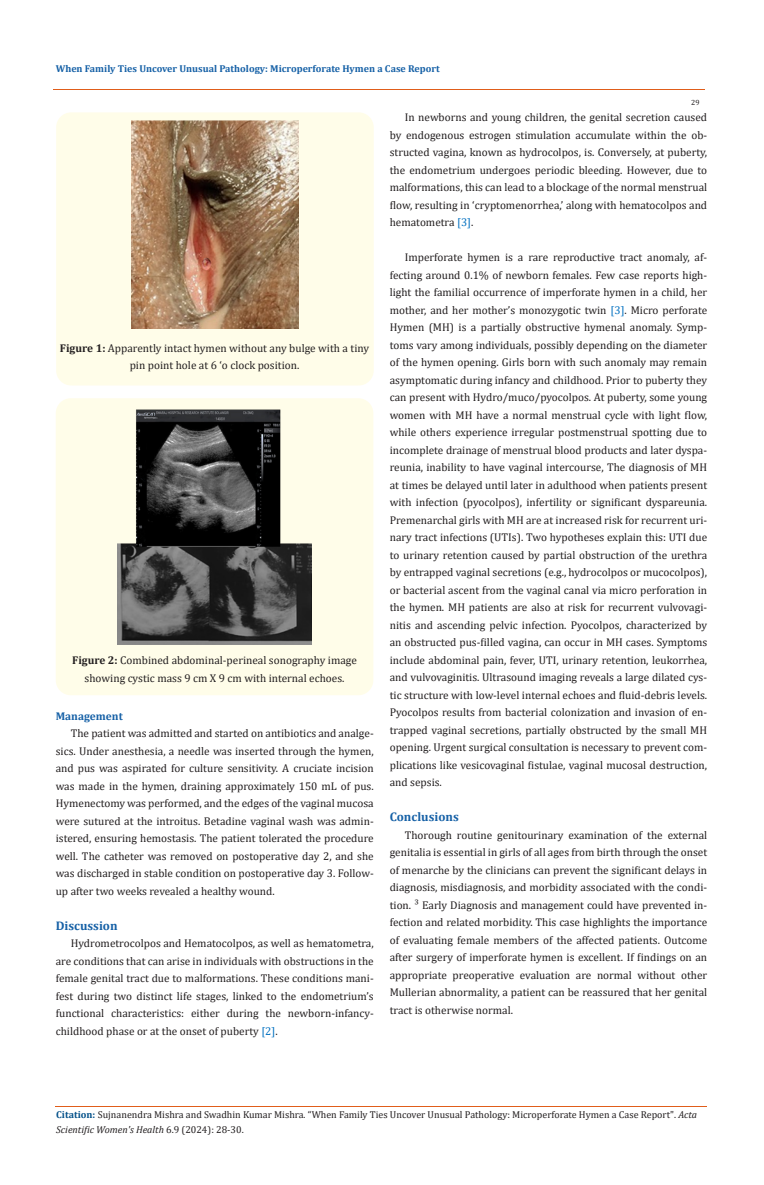
<style>
.page{position:relative;width:764px;height:1185px;background:#fff}
.page>*{position:absolute;margin:0;border:0;box-sizing:border-box;transform-origin:0 0}
.t1{font:700 12.5px "Cambria";color:#1560a6}
.t2{font:11.25px/17.5px "Cambria";color:#231f20;text-align:justify}
.t3{font:700 11.25px "Cambria";color:#1560a6}
.t4{font:10px/15px "Cambria";color:#231f20}
.t5{font:700 10px "Cambria";color:#1560a6}
.t6{font:7.5px "Cambria";color:#231f20}
.s1{font-weight:700}
.s2{color:#0070c0}
.s3{font-weight:700;color:#035089}
.s4{font-style:italic}
</style>
<div class="page">
<div style="left:56px;top:112px;width:318px;height:274px;background:#fffde9;border-radius:15px"></div>
<div style="left:56px;top:398px;width:317px;height:297px;background:#fffde9;border-radius:15px"></div>
<img style="left:131px;top:120px;width:167px;height:209px">
<img style="left:118px;top:409px;width:194px;height:236px">
<hr style="left:53px;top:90px;width:651px;height:1px;background:#e05d1a">
<hr style="left:55px;top:1106px;width:652px;height:1px;background:#e05d1a">
<p class="t5" style="left:56px;top:61px;width:385px">When Family Ties Uncover Unusual Pathology: Microperforate Hymen a Case Report</p>
<p class="t6" style="left:691px;top:98px;width:10px">29</p>
<p class="t2" style="left:60px;top:339px;width:311px;text-align:center"><span class="s1">Figure 1:</span> Apparently intact hymen without any bulge with a tiny pin point hole at 6 ‘o clock position.</p>
<p class="t2" style="left:72px;top:652px;width:286px;text-align:center"><span class="s1">Figure 2:</span> Combined abdominal-perineal sonography image showing cystic mass 9 cm X 9 cm with internal echoes.</p>
<p class="t3" style="left:56px;top:708px;width:69px">Management</p>
<p class="t2" style="left:56px;top:725px;width:319px;text-indent:15px">The patient was admitted and started on antibiotics and analge&shy;sics. Under anesthesia, a needle was inserted through the hymen, and pus was aspirated for culture sensitivity. A cruciate incision was made in the hymen, draining approximately 150 mL of pus.<br>Hymenectomy was performed, and the edges of the vaginal mucosa were sutured at the introitus. Betadine vaginal wash was admin&shy;istered, ensuring hemostasis. The patient tolerated the procedure well. The catheter was removed on postoperative day 2, and she was discharged in stable condition on postoperative day 3. Follow&shy;up after two weeks revealed a healthy wound.</p>
<p class="t1" style="left:56px;top:917px;width:63px">Discussion</p>
<p class="t2" style="left:56px;top:935px;width:319px;text-indent:15px">Hydrometrocolpos and Hematocolpos, as well as hematometra, are conditions that can arise in individuals with obstructions in the female genital tract due to malformations. These conditions mani&shy;fest during two distinct life stages, linked to the endometrium’s functional characteristics: either during the newborn-infancy&shy;childhood phase or at the onset of puberty <span class="s2">[2]</span>.</p>
<p class="t2" style="left:390px;top:108px;width:319px;text-indent:15px">In newborns and young children, the genital secretion caused by endogenous estrogen stimulation accumulate within the ob&shy;structed vagina, known as hydrocolpos, is. Conversely, at puberty, the endometrium undergoes periodic bleeding. However, due to malformations, this can lead to a blockage of the normal menstrual flow, resulting in ‘cryptomenorrhea,’ along with hematocolpos and hematometra <span class="s2">[3]</span>.</p>
<p class="t2" style="left:390px;top:248px;width:319px;text-indent:15px">Imperforate hymen is a rare reproductive tract anomaly, af&shy;fecting around 0.1% of newborn females. Few case reports high&shy;light the familial occurrence of imperforate hymen in a child, her mother, and her mother’s monozygotic twin <span class="s2">[3]</span>. Micro perforate Hymen (MH) is a partially obstructive hymenal anomaly. Symp&shy;toms vary among individuals, possibly depending on the diameter of the hymen opening. Girls born with such anomaly may remain asymptomatic during infancy and childhood. Prior to puberty they can present with Hydro/muco/pyocolpos. At puberty, some young women with MH have a normal menstrual cycle with light flow, while others experience irregular postmenstrual spotting due to incomplete drainage of menstrual blood products and later dyspa&shy;reunia, inability to have vaginal intercourse, The diagnosis of MH at times be delayed until later in adulthood when patients present with infection (pyocolpos), infertility or significant dyspareunia.<br>Premenarchal girls with MH are at increased risk for recurrent uri&shy;nary tract infections (UTIs). Two hypotheses explain this: UTI due to urinary retention caused by partial obstruction of the urethra by entrapped vaginal secretions (e.g., hydrocolpos or mucocolpos), or bacterial ascent from the vaginal canal via micro perforation in the hymen. MH patients are also at risk for recurrent vulvovagi&shy;nitis and ascending pelvic infection. Pyocolpos, characterized by an obstructed pus-filled vagina, can occur in MH cases. Symptoms include abdominal pain, fever, UTI, urinary retention, leukorrhea, and vulvovaginitis. Ultrasound imaging reveals a large dilated cys&shy;tic structure with low-level internal echoes and fluid-debris levels.<br>Pyocolpos results from bacterial colonization and invasion of en&shy;trapped vaginal secretions, partially obstructed by the small MH opening. Urgent surgical consultation is necessary to prevent com&shy;plications like vesicovaginal fistulae, vaginal mucosal destruction, and sepsis.</p>
<p class="t1" style="left:390px;top:808px;width:70px">Conclusions</p>
<p class="t2" style="left:390px;top:826px;width:319px;text-indent:15px">Thorough routine genitourinary examination of the external genitalia is essential in girls of all ages from birth through the onset of menarche by the clinicians can prevent the significant delays in diagnosis, misdiagnosis, and morbidity associated with the condi&shy;tion. ³ Early Diagnosis and management could have prevented in&shy;fection and related morbidity. This case highlights the importance of evaluating female members of the affected patients. Outcome after surgery of imperforate hymen is excellent. If findings on an appropriate preoperative evaluation are normal without other Mullerian abnormality, a patient can be reassured that her genital tract is otherwise normal.</p>
<p class="t4" style="left:56px;top:1107px;width:642px"><span class="s3">Citation:</span> Sujnanendra Mishra and Swadhin Kumar Mishra<span class="s4">.</span> “When Family Ties Uncover Unusual Pathology: Microperforate Hymen a Case Report". <span class="s4">Acta<br>Scientific Women's Health</span> 6.9 (2024): 28-30.</p>
</div>
